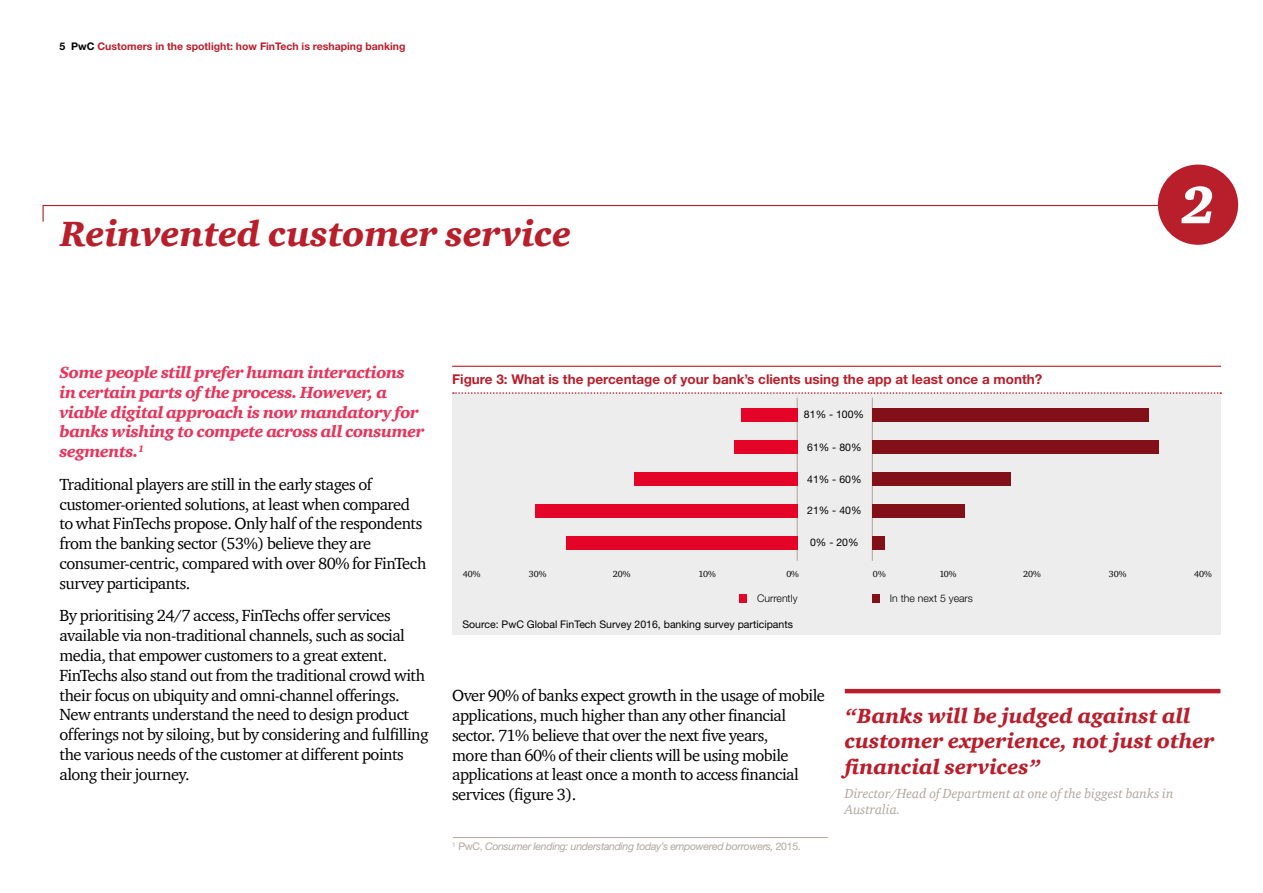
<style>
.page{position:relative;width:1263px;height:893px;background:#fff}
.page>*{position:absolute;margin:0;border:0;box-sizing:border-box;transform-origin:0 0}
.t1{font:italic 900 54px "ITC Charter Com";color:#fff}
.t2{font:italic 900 36px "ITC Charter Com";color:#b91e2b}
.t3{font:italic 900 21px/25.2px "ITC Charter Com";color:#b91e2b}
.t4{font:16.5px/19.8px "ITC Charter Com";letter-spacing:-.03em;color:#000}
.t5{font:italic 900 16.5px/19.8px "ITC Charter Com";letter-spacing:-.025em;color:#e8345a}
.t6{font:700 13.5px "Helvetica Neue LT Std";color:#b91e2b}
.t7{font:italic 13.5px/16.2px "ITC Charter Com";color:#b0a69d}
.t8{font:10.5px "Helvetica Neue LT Std";color:#000}
.t9{font:italic 10.5px "Helvetica Neue LT Std";letter-spacing:-.03em;color:#b0a69d}
.t10{font:700 10.5px "Helvetica Neue LT Std";color:#b91e2b}
.t11{font:300 10.5px "Helvetica Neue LT Std";color:#000}
.t12{font:9px "ITC Charter Com";color:#000}
.s1{color:#000}
.s2{font-style:normal}
</style>
<div class="page">
<div style="left:1158px;top:165px;width:80px;height:80px;background:#b91e2b;border-radius:50%"></div>
<svg style="left:42px;top:204px;width:1121px;height:19px"></svg>
<hr style="left:453px;top:837px;width:375px;height:1px;background:#b0a69d">
<hr style="left:845px;top:689px;width:375px;height:4px;background:#b91e2b">
<div style="left:452px;top:393px;width:768px;height:242px;background:#ededed"></div>
<hr style="left:452px;top:366px;width:769px;height:1px;background:#b91e2b">
<svg style="left:453px;top:392px;width:768px;height:2px"></svg>
<hr style="left:797px;top:398px;width:1px;height:163px;background:#b0a69d">
<hr style="left:872px;top:398px;width:1px;height:163px;background:#b0a69d">
<div style="left:872px;top:409px;width:277px;height:13px;background:#821018"></div>
<div style="left:872px;top:441px;width:286px;height:13px;background:#821018"></div>
<div style="left:872px;top:472px;width:138px;height:14px;background:#821018"></div>
<div style="left:872px;top:504px;width:92px;height:13px;background:#821018"></div>
<div style="left:872px;top:536px;width:12px;height:13px;background:#821018"></div>
<div style="left:734px;top:441px;width:63px;height:13px;background:#e40428"></div>
<div style="left:634px;top:472px;width:163px;height:14px;background:#e40428"></div>
<div style="left:535px;top:504px;width:262px;height:13px;background:#e40428"></div>
<div style="left:566px;top:536px;width:231px;height:13px;background:#e40428"></div>
<div style="left:741px;top:409px;width:56px;height:13px;background:#e40428"></div>
<div style="left:739px;top:594px;width:8px;height:8px;background:#e40428"></div>
<div style="left:872px;top:594px;width:7px;height:8px;background:#821018"></div>
<p class="t10" style="left:60px;top:40px;width:347px"><span class="s1">5 PwC</span> Customers in the spotlight: how FinTech is reshaping banking</p>
<h2 class="t2" style="left:60px;top:211px;width:512px">Reinvented customer service</h2>
<h1 class="t1" style="left:1181px;top:172px;width:36px">2</h1>
<p class="t5" style="left:60px;top:362px;width:366px">Some people still prefer human interactions in certain parts of the process. However, a viable digital approach is now mandatory for banks wishing to compete across all consumer segments.<sup>1</sup></p>
<p class="t4" style="left:60px;top:474px;width:368px">Traditional players are still in the early stages of customer-oriented solutions, at least when compared to what FinTechs propose. Only half of the respondents from the banking sector (53%) believe they are consumer-centric, compared with over 80% for FinTech survey participants.</p>
<p class="t4" style="left:60px;top:605px;width:371px">By prioritising 24/7 access, FinTechs offer services available via non-traditional channels, such as social media, that empower customers to a great extent.<br>FinTechs also stand out from the traditional crowd with their focus on ubiquity and omni-channel offerings.<br>New entrants understand the need to design product offerings not by siloing, but by considering and fulfilling the various needs of the customer at different points along their journey.</p>
<p class="t6" style="left:452px;top:371px;width:592px">Figure 3: What is the percentage of your bank’s clients using the app at least once a month?</p>
<p class="t8" style="left:804px;top:408px;width:62px">81% - 100%</p>
<p class="t8" style="left:807px;top:441px;width:56px">61% - 80%</p>
<p class="t8" style="left:807px;top:473px;width:56px">41% - 60%</p>
<p class="t8" style="left:807px;top:504px;width:56px">21% - 40%</p>
<p class="t8" style="left:810px;top:536px;width:50px">0% - 20%</p>
<p class="t12" style="left:463px;top:569px;width:19px">40%</p>
<p class="t12" style="left:529px;top:569px;width:19px">30%</p>
<p class="t12" style="left:613px;top:569px;width:19px">20%</p>
<p class="t12" style="left:699px;top:569px;width:19px">10%</p>
<p class="t12" style="left:786px;top:569px;width:14px">0%</p>
<p class="t12" style="left:873px;top:569px;width:14px">0%</p>
<p class="t12" style="left:939px;top:569px;width:19px">10%</p>
<p class="t12" style="left:1023px;top:569px;width:19px">20%</p>
<p class="t12" style="left:1109px;top:569px;width:19px">30%</p>
<p class="t12" style="left:1194px;top:569px;width:19px">40%</p>
<p class="t11" style="left:757px;top:592px;width:42px">Currently</p>
<p class="t11" style="left:890px;top:592px;width:85px">In the next 5 years</p>
<p class="t8" style="left:462px;top:618px;width:332px">Source: PwC Global FinTech Survey 2016, banking survey participants</p>
<p class="t4" style="left:452px;top:685px;width:374px">Over 90% of banks expect growth in the usage of mobile applications, much higher than any other financial sector. 71% believe that over the next five years,<br>more than 60% of their clients will be using mobile applications at least once a month to access financial services (figure 3).</p>
<p class="t9" style="left:452px;top:840px;width:350px"><sup>1</sup> <span class="s2">PwC,</span> Consumer lending: understanding today’s empowered borrowers, <span class="s2">2015.</span></p>
<p class="t3" style="left:845px;top:703px;width:371px">“Banks will be judged against all customer experience, not just other financial services”</p>
<p class="t7" style="left:845px;top:785px;width:330px">Director/Head of Department at one of the biggest banks in<br>Australia.</p>
</div>
